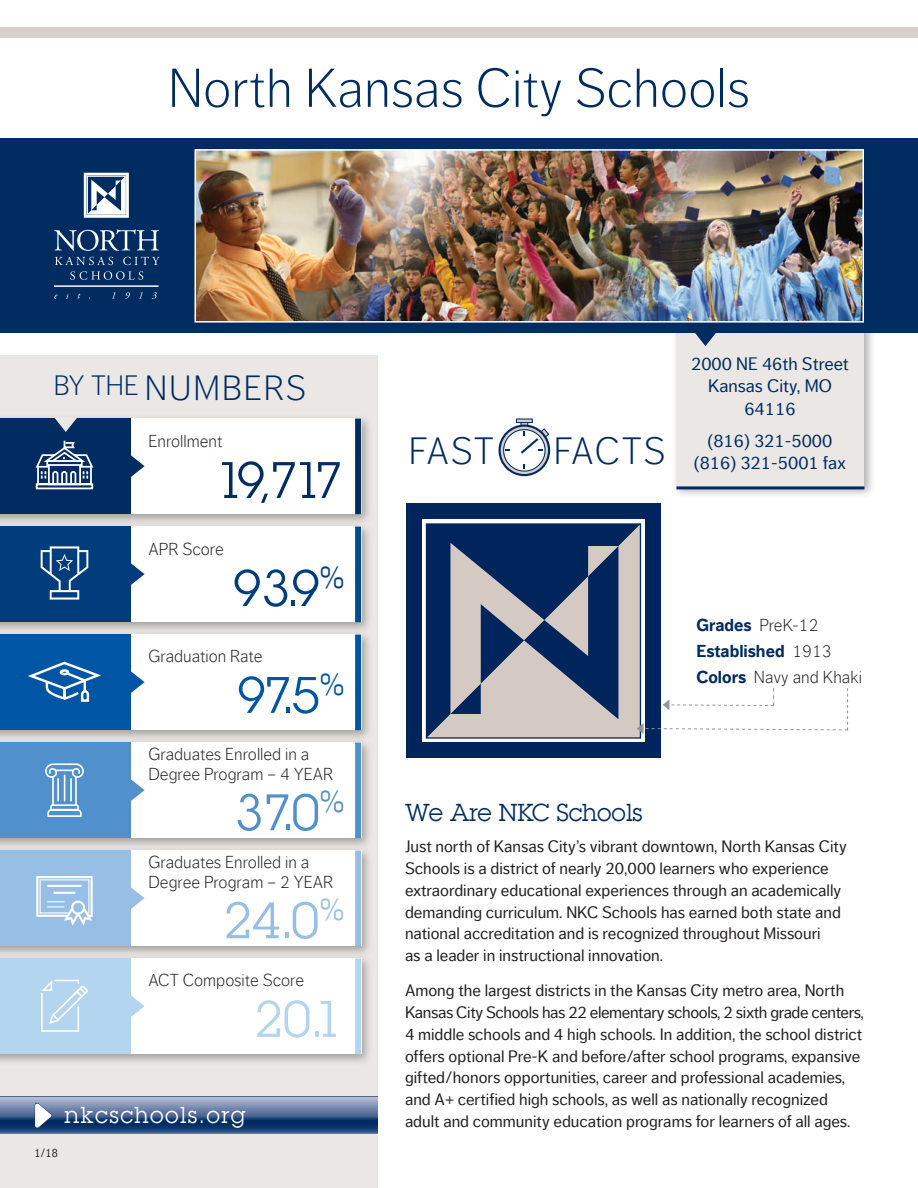
<style>
.page{position:relative;width:918px;height:1188px;background:#fff}
.page>*{position:absolute;margin:0;border:0;box-sizing:border-box;transform-origin:0 0}
.t1{font:300 54px "Dagny Offc";color:#002c62}
.t2{font:54px "Lubalin Graph";color:#002c62}
.t3{font:54px "Lubalin Graph";color:#5090cc}
.t4{font:54px "Lubalin Graph";color:#97bfe6}
.t5{font:54px "Lubalin Graph";color:#013d7d}
.t6{font:54px "Lubalin Graph";color:#0155a5}
.t7{font:54px "Lubalin Graph";color:#b4d5f0}
.t8{font:300 37.8px "Dagny Offc";letter-spacing:.03em;color:#002c62}
.t9{font:300 34.8px "Dagny Offc";letter-spacing:.05em;color:#002c62}
.t10{font:25.5px "Lubalin Graph";color:#002c62}
.t11{font:24px "Lubalin Graph";letter-spacing:.06em;color:#fff}
.t12{font:18px/22.5px "Dagny Offc";color:#002c62;text-align:center}
.t13{font:300 17.25px/19.5px "Dagny Offc";color:#231f20}
.t14{font:700 17.25px/26.2px "Dagny Offc";color:#002c62}
.t15{font:16.5px/21.8px "Dagny Offc";color:#231f20}
.t16{font:12px "Dagny Offc";color:#231f20;scale:.9 1}
.s1{font-size:27.9px}
.s2{font-weight:300;color:#231f20}
</style>
<div class="page">
<div style="left:0;top:355px;width:378px;height:833px;background:#ebe7e4"></div>
<div style="left:0;top:630px;width:373px;height:112px;background:#231f20;opacity:.35"></div>
<div style="left:0;top:635px;width:361px;height:95px;background:#fff"></div>
<div style="left:0;top:634px;width:131px;height:96px;background:#0155a5"></div>
<div style="left:0;top:522px;width:373px;height:112px;background:#231f20;opacity:.35"></div>
<div style="left:0;top:527px;width:361px;height:95px;background:#fff"></div>
<div style="left:0;top:526px;width:131px;height:96px;background:#013d7d"></div>
<div style="left:671px;top:320px;width:205px;height:178px;background:#231f20;opacity:.35"></div>
<div style="left:676px;top:325px;width:188px;height:162px;background:#ebe7e4"></div>
<div style="left:0;top:139px;width:918px;height:194px;background:#002c62"></div>
<img style="left:197px;top:152px;width:664px;height:168px">
<div style="left:194px;top:149px;width:670px;height:174px;border:2px solid #fff"></div>
<svg style="left:84px;top:173px;width:45px;height:45px"></svg>
<svg style="left:54px;top:229px;width:105px;height:22px"></svg>
<svg style="left:55px;top:257px;width:58px;height:8px"></svg>
<svg style="left:123px;top:257px;width:37px;height:8px"></svg>
<svg style="left:70px;top:271px;width:73px;height:9px"></svg>
<hr style="left:54px;top:286px;width:105px;height:1px;background:#fff">
<svg style="left:125px;top:292px;width:5px;height:7px"></svg>
<svg style="left:152px;top:292px;width:5px;height:7px"></svg>
<div style="left:0;top:414px;width:373px;height:112px;background:#231f20;opacity:.35"></div>
<div style="left:0;top:419px;width:361px;height:95px;background:#fff"></div>
<div style="left:0;top:418px;width:131px;height:96px;background:#002c62"></div>
<svg style="left:131px;top:455px;width:14px;height:22px"></svg>
<div style="left:355px;top:419px;width:6px;height:95px;background:#002c62"></div>
<svg style="left:36px;top:441px;width:57px;height:48px"></svg>
<svg style="left:28px;top:662px;width:73px;height:40px"></svg>
<svg style="left:41px;top:546px;width:47px;height:54px"></svg>
<svg style="left:54px;top:417px;width:24px;height:15px"></svg>
<svg style="left:499px;top:419px;width:51px;height:57px"></svg>
<hr style="left:676px;top:486px;width:188px;height:3px;background:#002c62">
<svg style="left:695px;top:333px;width:21px;height:13px"></svg>
<div style="left:0;top:27px;width:918px;height:10px;background:#d8cfca"></div>
<svg style="left:131px;top:563px;width:14px;height:22px"></svg>
<div style="left:355px;top:527px;width:6px;height:95px;background:#014990"></div>
<svg style="left:131px;top:671px;width:14px;height:22px"></svg>
<div style="left:355px;top:635px;width:6px;height:95px;background:#0155a5"></div>
<div style="left:0;top:738px;width:373px;height:112px;background:#231f20;opacity:.35"></div>
<div style="left:0;top:743px;width:361px;height:95px;background:#fff"></div>
<div style="left:0;top:742px;width:131px;height:96px;background:#5090cc"></div>
<svg style="left:131px;top:779px;width:14px;height:22px"></svg>
<div style="left:355px;top:743px;width:6px;height:95px;background:#5090cc"></div>
<svg style="left:45px;top:763px;width:39px;height:54px"></svg>
<hr style="left:70px;top:779px;width:2px;height:22px;background:#fff">
<div style="left:0;top:846px;width:373px;height:112px;background:#231f20;opacity:.35"></div>
<div style="left:0;top:851px;width:361px;height:95px;background:#fff"></div>
<div style="left:0;top:850px;width:131px;height:96px;background:#97bfe6"></div>
<svg style="left:131px;top:887px;width:14px;height:22px"></svg>
<div style="left:355px;top:851px;width:6px;height:95px;background:#97bfe6"></div>
<div style="left:0;top:954px;width:373px;height:112px;background:#231f20;opacity:.35"></div>
<div style="left:0;top:959px;width:361px;height:95px;background:#fff"></div>
<div style="left:0;top:958px;width:131px;height:96px;background:#b4d5f0"></div>
<svg style="left:131px;top:995px;width:14px;height:22px"></svg>
<div style="left:355px;top:959px;width:6px;height:95px;background:#b4d5f0"></div>
<svg style="left:41px;top:980px;width:47px;height:52px"></svg>
<svg style="left:36px;top:876px;width:57px;height:50px"></svg>
<svg style="left:0;top:1097px;width:378px;height:37px"></svg>
<svg style="left:0;top:1115px;width:378px;height:18px;background:#194073"></svg>
<svg style="left:0;top:1098px;width:378px;height:17px;background:#8090b4"></svg>
<svg style="left:35px;top:1103px;width:16px;height:25px"></svg>
<div style="left:406px;top:504px;width:255px;height:254px;background:#00255d"></div>
<svg style="left:422px;top:520px;width:223px;height:222px;background:#dbe0e8"></svg>
<svg style="left:426px;top:524px;width:214px;height:214px"></svg>
<svg style="left:450px;top:546px;width:168px;height:173px"></svg>
<svg style="left:637px;top:688px;width:211px;height:46px"></svg>
<h1 class="t1" style="left:168px;top:61px;width:583px">North Kansas City Schools</h1>
<h3 class="t9" style="left:54px;top:370px;width:254px"><span class="s1">By the</span> numbers</h3>
<p class="t13" style="left:148px;top:432px;width:76px">Enrollment</p>
<h1 class="t2" style="left:216px;top:449px;width:129px">19,717</h1>
<p class="t13" style="left:148px;top:540px;width:77px">APR Score</p>
<h1 class="t5" style="left:233px;top:557px;width:113px">93.9<sup>%</sup></h1>
<p class="t13" style="left:148px;top:647px;width:116px">Graduation Rate</p>
<h1 class="t6" style="left:237px;top:663px;width:108px">97.5<sup>%</sup></h1>
<p class="t13" style="left:148px;top:745px;width:162px">Graduates Enrolled in a<br>Degree Program – 4 YEAR</p>
<h1 class="t3" style="left:235px;top:781px;width:110px">37.0<sup>%</sup></h1>
<p class="t13" style="left:148px;top:853px;width:162px">Graduates Enrolled in a<br>Degree Program – 2 YEAR</p>
<h1 class="t4" style="left:224px;top:889px;width:121px">24.0<sup>%</sup></h1>
<p class="t13" style="left:148px;top:971px;width:11px">ACT</p>
<p class="t13" style="left:183px;top:971px;width:123px">Composite Score</p>
<h1 class="t7" style="left:255px;top:987px;width:90px">20.1</h1>
<h3 class="t11" style="left:64px;top:1101px;width:183px">nkcschools.org</h3>
<p class="t16" style="left:34px;top:1147px;width:27px">1/18</p>
<h2 class="t8" style="left:409px;top:432px;width:86px">Fast</h2>
<h2 class="t8" style="left:554px;top:432px;width:113px">Facts</h2>
<p class="t12" style="left:691px;top:353px;width:159px">2000 NE 46th Street<br>Kansas City, MO<br>64116</p>
<p class="t12" style="left:694px;top:430px;width:154px">(816) 321-5000 (816) 321-5001 fax</p>
<p class="t14" style="left:696px;top:612px;width:167px">Grades <span class="s2">PreK-12<br></span>Established <span class="s2">1913<br></span>Colors <span class="s2">Navy and Khaki</span></p>
<h3 class="t10" style="left:405px;top:798px;width:239px">We Are NKC Schools</h3>
<p class="t15" style="left:405px;top:836px;width:443px">Just north of Kansas City’s vibrant downtown, North Kansas City Schools is a district of nearly 20,000 learners who experience extraordinary educational experiences through an academically demanding curriculum. NKC Schools has earned both state and national accreditation and is recognized throughout Missouri<br>as a leader in instructional innovation.</p>
<p class="t15" style="left:405px;top:980px;width:460px">Among the largest districts in the Kansas City metro area, North Kansas City Schools has 22 elementary schools, 2 sixth grade centers, 4 middle schools and 4 high schools. In addition, the school district offers optional Pre-K and before/after school programs, expansive gifted/honors opportunities, career and professional academies, and A+ certified high schools, as well as nationally recognized adult and community education programs for learners of all ages.</p>
</div>
